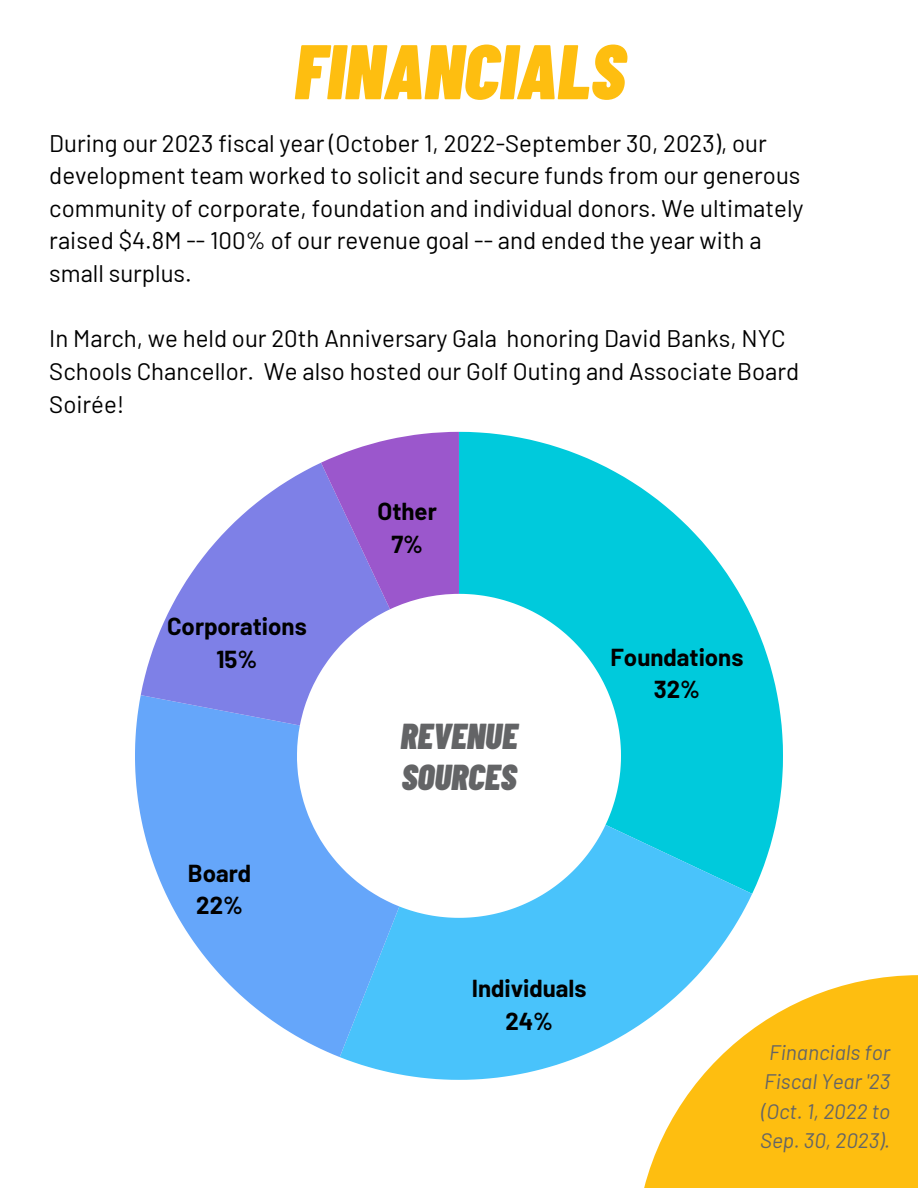
<style>
.page{position:relative;width:918px;height:1188px;background:#fff}
.page>*{position:absolute;margin:0;border:0;box-sizing:border-box;transform-origin:0 0}
.t1{font:italic 900 77.25px "Barlow Condensed";color:#febe10}
.t2{font:italic 900 36px "Barlow Condensed";color:#636466}
.t3{font:24px/32.7px "Barlow";color:#000}
.t4{font:700 24px "Barlow";color:#000}
.t5{font:italic 21px/29.2px "Barlow";color:#636466}
</style>
<div class="page">
<svg style="left:459px;top:432px;width:324px;height:462px;fill:#00cadc"></svg>
<svg style="left:340px;top:825px;width:412px;height:255px;fill:#49c3fb"></svg>
<svg style="left:135px;top:695px;width:264px;height:362px;fill:#65a6fa"></svg>
<svg style="left:141px;top:463px;width:249px;height:262px;fill:#7e80e7"></svg>
<svg style="left:321px;top:432px;width:138px;height:177px;background:#9d6ed6"></svg>
<svg style="left:635px;top:975px;width:283px;height:213px;fill:#febe10"></svg>
<p class="t1" style="left:294px;top:22px;width:333px">FINANCIALS</p>
<p class="t3" style="left:49px;top:126px;width:756px">During our 2023 fiscal year (October 1, 2022-September 30, 2023), our development team worked to solicit and secure funds from our generous community of corporate, foundation and individual donors. We ultimately raised $4.8M -- 100% of our revenue goal -- and ended the year with a small surplus.</p>
<p class="t3" style="left:49px;top:321px;width:751px">In March, we held our 20th Anniversary Gala honoring David Banks, NYC<br>Schools Chancellor. We also hosted our Golf Outing and Associate Board<br>Soirée!</p>
<p class="t4" style="left:167px;top:611px;width:141px">Corporations</p>
<p class="t4" style="left:216px;top:644px;width:42px">15%</p>
<p class="t4" style="left:188px;top:858px;width:65px">Board</p>
<p class="t4" style="left:196px;top:890px;width:48px">22%</p>
<p class="t4" style="left:377px;top:496px;width:61px">Other</p>
<p class="t4" style="left:391px;top:529px;width:33px">7%</p>
<p class="t2" style="left:400px;top:713px;width:119px">REVENUE</p>
<p class="t2" style="left:401px;top:754px;width:117px">SOURCES</p>
<p class="t4" style="left:611px;top:642px;width:134px">Foundations</p>
<p class="t4" style="left:654px;top:674px;width:48px">32%</p>
<p class="t4" style="left:472px;top:973px;width:116px">Individuals</p>
<p class="t4" style="left:505px;top:1006px;width:49px">24%</p>
<p class="t5" style="left:764px;top:1037px;width:128px">Financials for<br>Fiscal Year '23</p>
<p class="t5" style="left:760px;top:1096px;width:131px">(Oct. 1, 2022 to<br>Sep. 30, 2023).</p>
</div>
